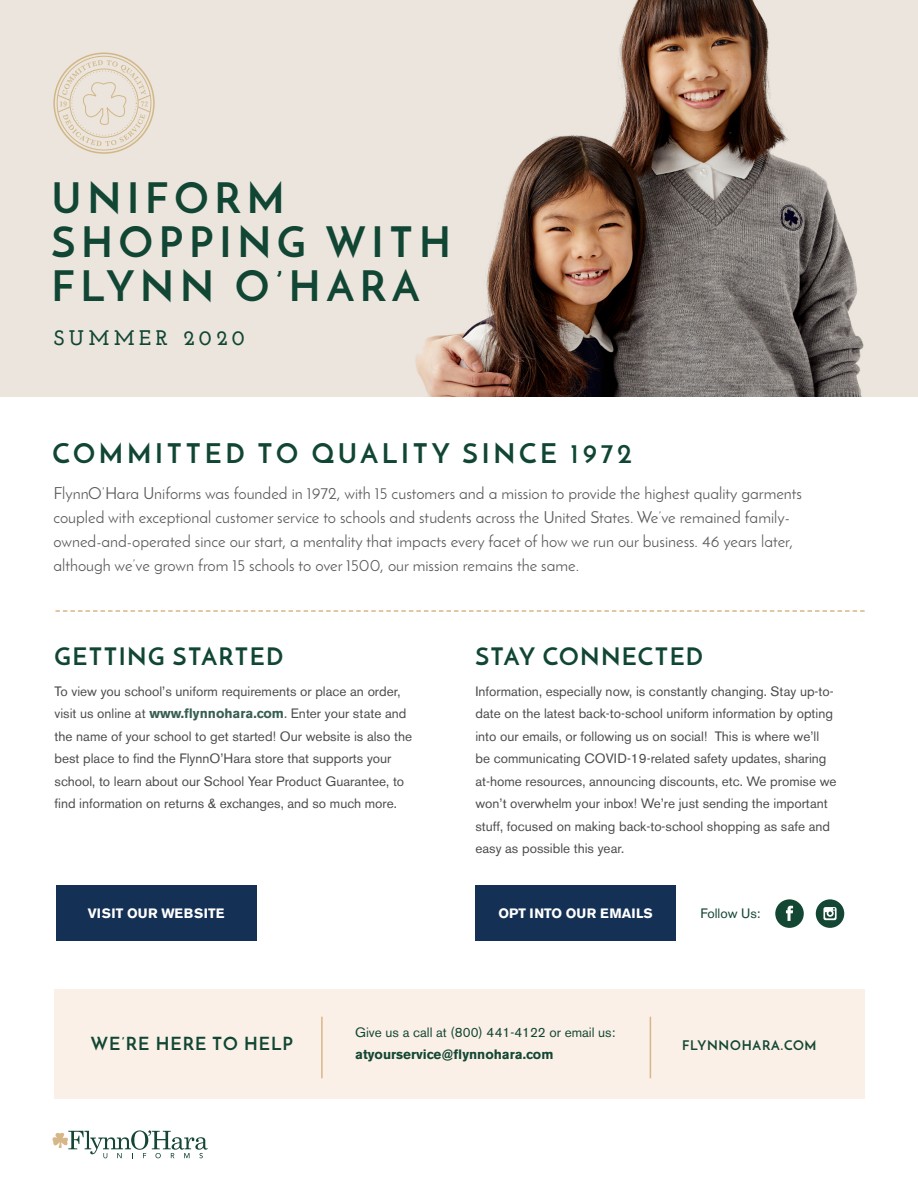
<style>
.page{position:relative;width:918px;height:1188px;background:#fff}
.page>*{position:absolute;margin:0;border:0;box-sizing:border-box;transform-origin:0 0}
.t1{font:700 41.85px/44.2px "Josefin Sans";letter-spacing:.14em;color:#104633}
.t2{font:700 27px "Josefin Sans";letter-spacing:.14em;color:#104633}
.t3{font:700 24px "Josefin Sans";letter-spacing:.06em;color:#104633}
.t4{font:700 21px "Josefin Slab";letter-spacing:.22em;color:#104633}
.t5{font:700 18px "Josefin Sans";letter-spacing:.06em;color:#104633}
.t6{font:16.5px/24px "Josefin Sans";color:#57585a}
.body{font:13.5px/22.5px "Akzidenz Grotesk BE";color:#4b4c4d}
.body-2{font:13.5px/22.5px "Akzidenz Grotesk BE";color:#144634}
.body-3{font:700 13.5px "Akzidenz Grotesk BE";color:#fff}
.body-4{font:700 13.5px "Akzidenz Grotesk BE";letter-spacing:.02em;color:#fff}
.t7{font:700 13.2px "Josefin Sans";letter-spacing:.06em;color:#144634}
.s1{font-weight:700;color:#385f4f}
.s2{font-weight:700}
</style>
<div class="page">
<img style="left:0;top:0;width:918px;height:396px">
<svg style="left:55px;top:610px;width:810px;height:2px"></svg>
<svg style="left:52px;top:1130px;width:156px;height:28px"></svg>
<div style="left:53px;top:53px;width:102px;height:101px;border:2px solid #d1b786;border-radius:50%"></div>
<svg style="left:57px;top:60px;width:94px;height:86px;background:#e7ddce"></svg>
<div style="left:56px;top:886px;width:200px;height:55px;background:#143054"></div>
<div style="left:475px;top:886px;width:201px;height:55px;background:#143054"></div>
<div style="left:54px;top:989px;width:811px;height:110px;background:#faf0e7"></div>
<div style="left:775px;top:899px;width:29px;height:29px;background:#144634;border-radius:50%"></div>
<svg style="left:786px;top:906px;width:7px;height:15px"></svg>
<div style="left:816px;top:899px;width:28px;height:29px;background:#144634;border-radius:50%"></div>
<svg style="left:823px;top:907px;width:14px;height:13px"></svg>
<hr style="left:321px;top:1017px;width:2px;height:61px;background:#d7b688">
<hr style="left:650px;top:1017px;width:1px;height:61px;background:#d7b688">
<p class="t1" style="left:51px;top:176px;width:401px">UNIFORM<br>SHOPPING WITH<br>FLYNN O’HARA</p>
<p class="t4" style="left:54px;top:325px;width:192px">SUMMER 2020</p>
<p class="t2" style="left:52px;top:436px;width:581px">COMMITTED TO QUALITY SINCE 1972</p>
<p class="t6" style="left:53px;top:482px;width:750px">FlynnO’Hara Uniforms was founded in 1972, with 15 customers and a mission to provide the highest quality garments coupled with exceptional customer service to schools and students across the United States. We’ve remained family&shy;owned-and-operated since our start, a mentality that impacts every facet of how we run our business. 46 years later, although we’ve grown from 15 schools to over 1500, our mission remains the same.</p>
<p class="t3" style="left:55px;top:642px;width:230px">GETTING STARTED</p>
<p class="t3" style="left:475px;top:642px;width:229px">STAY CONNECTED</p>
<p class="body" style="left:55px;top:680px;width:359px">To view you school’s uniform requirements or place an order, visit us online at <span class="s1">www.flynnohara.com</span>. Enter your state and the name of your school to get started! Our website is also the best place to find the FlynnO’Hara store that supports your school, to learn about our School Year Product Guarantee, to find information on returns &amp; exchanges, and so much more.</p>
<p class="body" style="left:475px;top:680px;width:363px">Information, especially now, is constantly changing. Stay up-to&shy;date on the latest back-to-school uniform information by opting into our emails, or following us on social! This is where we’ll be communicating COVID-19-related safety updates, sharing at-home resources, announcing discounts, etc. We promise we won’t overwhelm your inbox! We’re just sending the important stuff, focused on making back-to-school shopping as safe and easy as possible this year.</p>
<p class="body-4" style="left:88px;top:906px;width:138px">VISIT OUR WEBSITE</p>
<p class="body-3" style="left:498px;top:906px;width:156px">OPT INTO OUR EMAILS</p>
<p class="body-2" style="left:700px;top:902px;width:62px">Follow Us:</p>
<p class="body-2" style="left:355px;top:1021px;width:262px">Give us a call at (800) 441-4122 or email us: <span class="s2">atyourservice@flynnohara.com</span></p>
<p class="t5" style="left:91px;top:1032px;width:204px">WE’RE HERE TO HELP</p>
<p class="t7" style="left:682px;top:1037px;width:136px">FLYNNOHARA.COM</p>
</div>
